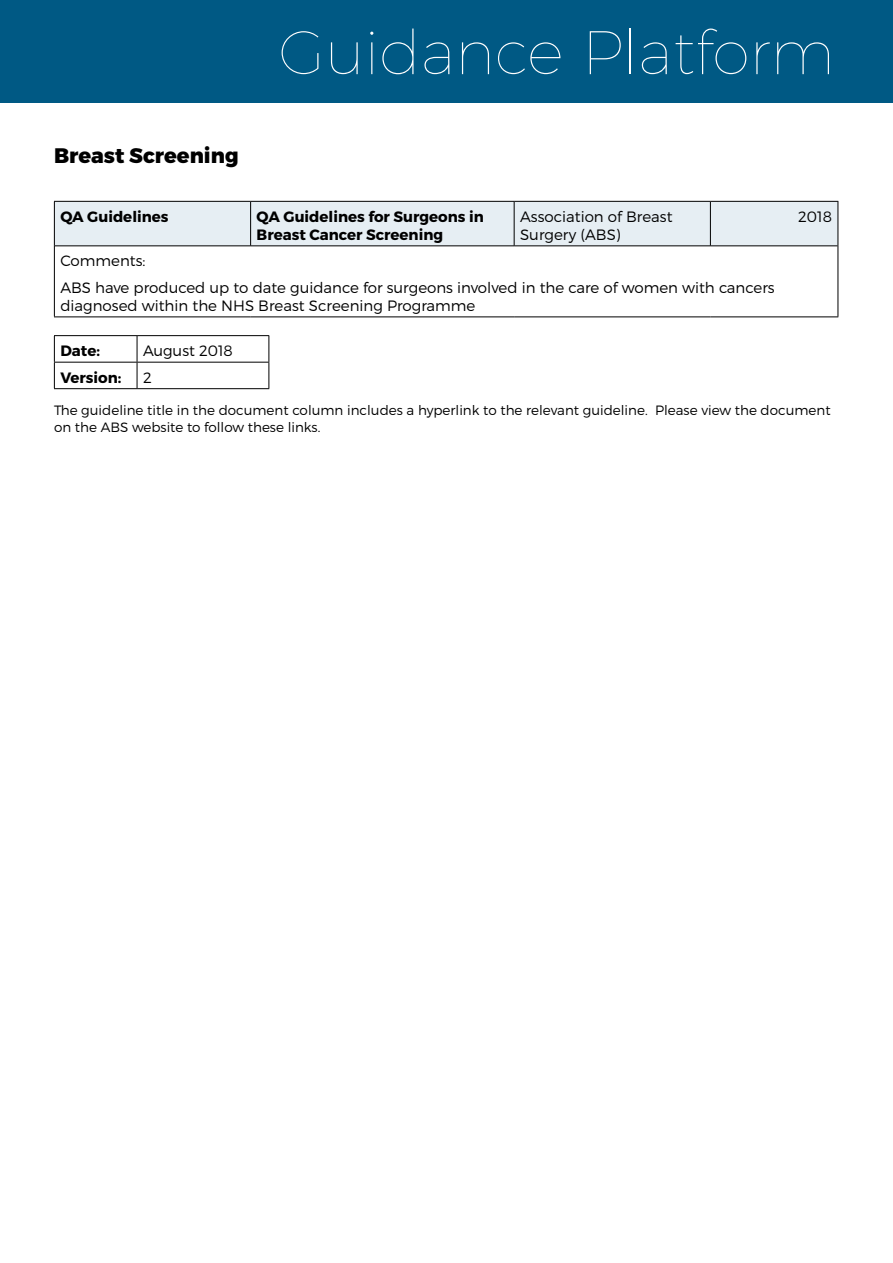
<style>
.page{position:relative;width:893px;height:1263px;background:#fff}
.page>*{position:absolute;margin:0;border:0;box-sizing:border-box;transform-origin:0 0}
.t1{font:100 61.5px "Montserrat";color:#fff}
.t2{font:800 21px "Montserrat";color:#000}
.t3{font:300 15px/18px "Montserrat";color:#000}
.t4{font:700 15px/18px "Montserrat";color:#000}
.t5{font:300 13.5px/16.2px "Montserrat";color:#000}
</style>
<div class="page">
<div style="left:55px;top:202px;width:783px;height:44px;background:#e6eef3"></div>
<hr style="left:54px;top:201px;width:1px;height:45px;background:#000">
<hr style="left:838px;top:201px;width:1px;height:45px;background:#000">
<hr style="left:54px;top:246px;width:1px;height:70px;background:#000">
<hr style="left:838px;top:246px;width:1px;height:70px;background:#000">
<hr style="left:54px;top:316px;width:197px;height:1px;background:#000">
<hr style="left:251px;top:316px;width:263px;height:1px;background:#000">
<hr style="left:514px;top:316px;width:196px;height:1px;background:#000">
<hr style="left:710px;top:316px;width:128px;height:1px;background:#000">
<hr style="left:54px;top:201px;width:197px;height:1px;background:#000">
<hr style="left:251px;top:201px;width:263px;height:1px;background:#000">
<hr style="left:250px;top:201px;width:1px;height:45px;background:#000">
<hr style="left:514px;top:201px;width:196px;height:1px;background:#000">
<hr style="left:514px;top:201px;width:1px;height:45px;background:#000">
<hr style="left:710px;top:201px;width:128px;height:1px;background:#000">
<hr style="left:710px;top:201px;width:1px;height:45px;background:#000">
<hr style="left:55px;top:246px;width:196px;height:1px;background:#000">
<hr style="left:251px;top:246px;width:263px;height:1px;background:#000">
<hr style="left:514px;top:246px;width:196px;height:1px;background:#000">
<hr style="left:710px;top:246px;width:128px;height:1px;background:#000">
<hr style="left:54px;top:362px;width:83px;height:1px;background:#000">
<hr style="left:137px;top:362px;width:132px;height:1px;background:#000">
<svg style="left:137px;top:336px;width:1px;height:52px"></svg>
<hr style="left:54px;top:335px;width:83px;height:1px;background:#000">
<hr style="left:137px;top:335px;width:132px;height:1px;background:#000">
<svg style="left:54px;top:336px;width:1px;height:52px"></svg>
<svg style="left:268px;top:336px;width:1px;height:52px"></svg>
<hr style="left:54px;top:388px;width:83px;height:1px;background:#000">
<hr style="left:137px;top:388px;width:132px;height:1px;background:#000">
<div style="left:0;top:0;width:893px;height:102px;background:#005984"></div>
<h2 class="t2" style="left:54px;top:142px;width:186px">Breast Screening</h2>
<h1 class="t1" style="left:279px;top:15px;width:558px">Guidance Platform</h1>
<p class="t4" style="left:60px;top:208px;width:110px">QA Guidelines</p>
<p class="t4" style="left:257px;top:208px;width:229px">QA Guidelines for Surgeons in<br>Breast Cancer Screening</p>
<p class="t3" style="left:520px;top:207px;width:154px">Association of Breast<br>Surgery (ABS)</p>
<p class="t3" style="left:798px;top:207px;width:35px">2018</p>
<p class="t3" style="left:60px;top:247px;width:716px;line-height:26.5px">Comments:<br>ABS have produced up to date guidance for surgeons involved in the care of women with cancers</p>
<p class="t3" style="left:60px;top:296px;width:417px">diagnosed within the NHS Breast Screening Programme</p>
<p class="t4" style="left:60px;top:342px;width:41px">Date:</p>
<p class="t3" style="left:143px;top:342px;width:91px">August 2018</p>
<p class="t4" style="left:60px;top:369px;width:63px">Version:</p>
<p class="t3" style="left:143px;top:368px;width:10px">2</p>
<p class="t5" style="left:54px;top:402px;width:778px">The guideline title in the document column includes a hyperlink to the relevant guideline. Please view the document on the ABS website to follow these links.</p>
</div>
